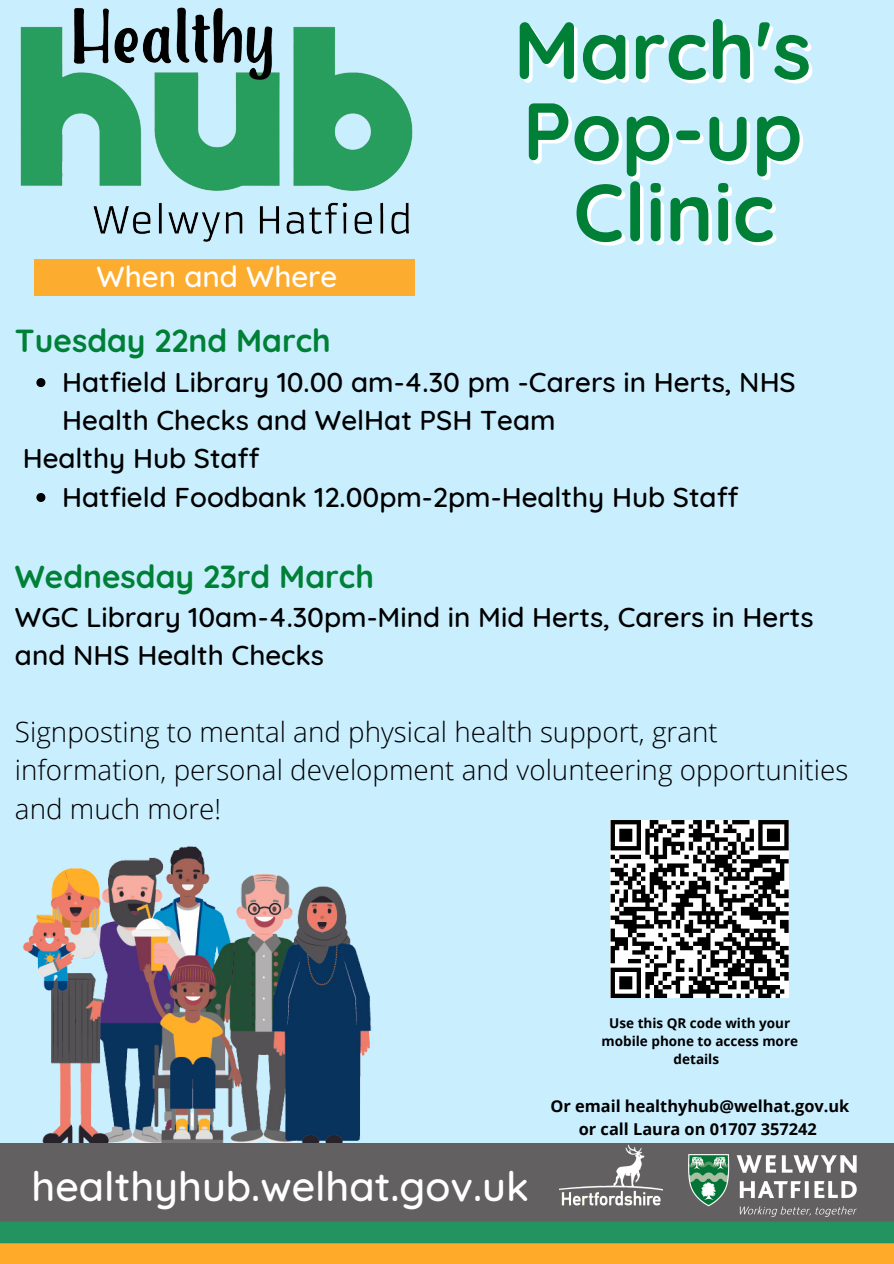
<style>
.page{position:relative;width:894px;height:1264px;background:#fff}
.page>*{position:absolute;margin:0;border:0;box-sizing:border-box;transform-origin:0 0}
.t1{font:700 81.15px "Quicksand";color:#008037}
.t2{font:500 41.25px "Quicksand";color:#fff}
.t3{font:700 31.8px "Quicksand";color:#008037}
.t4{font:500 29.55px "Quicksand";color:#fff}
.t5{font:500 27.75px/38.2px "Quicksand";color:#000}
.t6{font:300 27.75px/38.2px "Open Sans";color:#000}
.t7{font:700 16.35px "Open Sans";color:#000}
.t8{font:700 13.5px/18px "Open Sans";color:#000;text-align:center}
</style>
<div class="page">
<div style="left:0;top:0;width:893px;height:1263px;background:#c9efff"></div>
<img style="left:23px;top:846px;width:349px;height:297px">
<img style="left:20px;top:7px;width:393px;height:235px">
<img style="left:0;top:1143px;width:893px;height:120px">
<img style="left:533px;top:1143px;width:155px;height:90px">
<img style="left:688px;top:1154px;width:167px;height:62px">
<svg style="left:36px;top:378px;width:9px;height:9px"></svg>
<svg style="left:36px;top:493px;width:9px;height:9px"></svg>
<div style="left:34px;top:259px;width:380px;height:36px;background:#fcad2f"></div>
<svg style="left:610px;top:820px;width:178px;height:178px;background:#7e7e7e"></svg>
<p class="t4" style="left:97px;top:257px;width:242px">When and Where</p>
<p class="t3" style="left:15px;top:320px;width:317px">Tuesday 22nd March</p>
<p class="t1" style="left:513px;top:-2px;width:299px">March's</p>
<p class="t1" style="left:522px;top:79px;width:281px">Pop-up</p>
<p class="t1" style="left:573px;top:160px;width:203px">Clinic</p>
<p class="t5" style="left:62px;top:362px;width:734px">Hatfield Library 10.00 am-4.30 pm -Carers in Herts, NHS<br>Health Checks and WelHat PSH Team</p>
<p class="t5" style="left:23px;top:438px;width:238px">Healthy Hub Staff</p>
<p class="t5" style="left:62px;top:477px;width:677px">Hatfield Foodbank 12.00pm-2pm-Healthy Hub Staff</p>
<p class="t3" style="left:15px;top:556px;width:360px">Wednesday 23rd March</p>
<p class="t5" style="left:15px;top:597px;width:800px">WGC Library 10am-4.30pm-Mind in Mid Herts, Carers in Herts and NHS Health Checks</p>
<p class="t6" style="left:15px;top:712px;width:834px">Signposting to mental and physical health support, grant information, personal development and volunteering opportunities and much more!</p>
<p class="t2" style="left:32px;top:1159px;width:498px">healthyhub.welhat.gov.uk</p>
<p class="t8" style="left:601px;top:1013px;width:198px">Use this QR code with your mobile phone to access more details</p>
<p class="t7" style="left:550px;top:1094px;width:300px">Or email healthyhub@welhat.gov.uk</p>
<p class="t7" style="left:578px;top:1117px;width:239px">or call Laura on 01707 357242</p>
</div>
